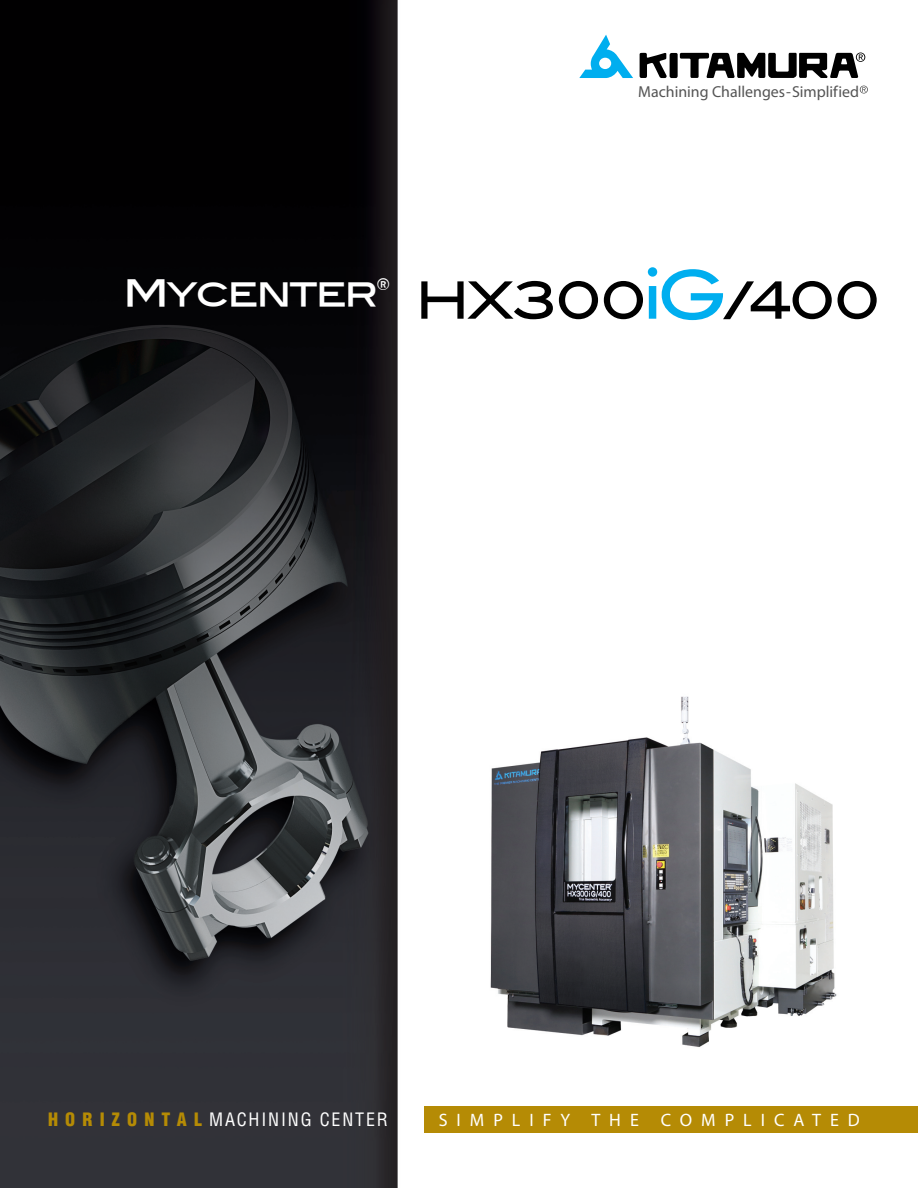
<style>
.page{position:relative;width:918px;height:1188px;background:#fff}
.page>*{position:absolute;margin:0;border:0;box-sizing:border-box;transform-origin:0 0}
.t1{font:51.6px "Blair Md ITCTT Medium";letter-spacing:-.06em;color:#000}
.t2{font:37.95px "Blair Md ITCTT Medium";letter-spacing:-.06em;color:#fff}
.t3{font:condensed 18px "Helvetica";letter-spacing:.1em;color:#fff}
.t4{font:18px "Myriad Pro";letter-spacing:.5em;color:#fff}
.t5{font:15.9px "Myriad Pro";color:#545454}
.s1{font-size:42.9px}
.s2{font-family:"Futura BT";font-weight:500;font-size:70.5px;color:#00aeef}
.s3{font-size:66.3px;color:#00aeef}
.s4{font-weight:900;color:#b58b05}
</style>
<div class="page">
<img style="left:0;top:0;width:866px;height:1188px">
<div style="left:425px;top:1106px;width:493px;height:27px;background:#b58b05"></div>
<svg style="left:860px;top:86px;width:8px;height:8px"></svg>
<svg style="left:640px;top:53px;width:225px;height:25px"></svg>
<svg style="left:579px;top:35px;width:54px;height:43px"></svg>
<p class="t5" style="left:638px;top:86px;width:222px">Machining Challenges - Simplif ied</p>
<p class="t2" style="left:123px;top:269px;width:269px"><span class="s1">m</span>ycenter®</p>
<p class="t1" style="left:415px;top:269px;width:468px">HX300<span class="s2">i</span><span class="s3">G</span>/400</p>
<p class="t3" style="left:48px;top:1113px;width:341px"><span class="s4">H O R I Z O N T A L</span> MACHINING CENTER</p>
<p class="t4" style="left:439px;top:1113px;width:423px">SIMPLIFY THE COMPLICATED</p>
</div>
